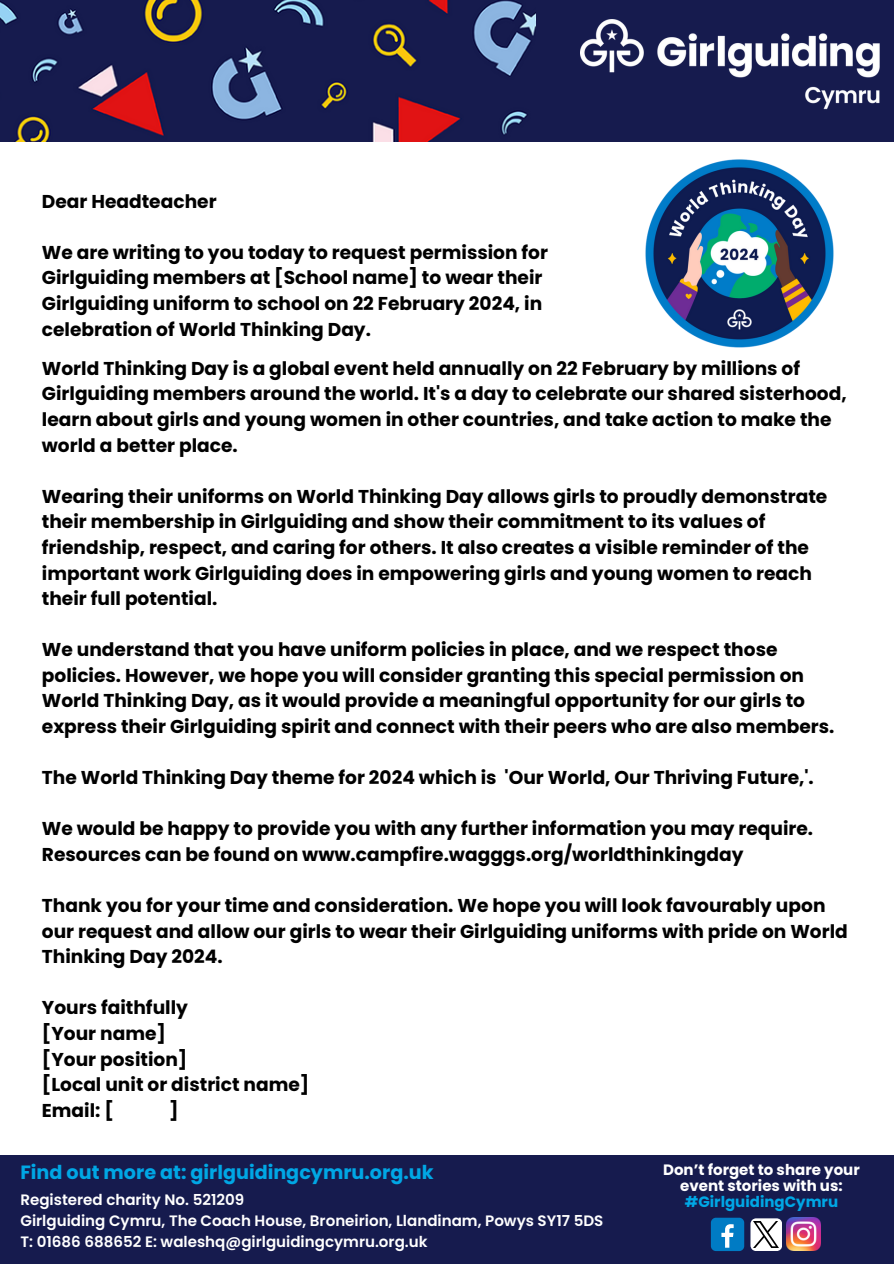
<style>
.page{position:relative;width:894px;height:1264px;background:#fff}
.page>*{position:absolute;margin:0;border:0;box-sizing:border-box;transform-origin:0 0}
.t1{font:700 19.2px "Poppins";color:#00a7e5}
.t2{font:700 18.6px/25.5px "Poppins";color:#000}
.t3{font:600 15px "Poppins";color:#fff}
.t4{font:700 15px "Poppins";color:#fff}
.t5{font:700 15px "Poppins";color:#00a7e5}
</style>
<div class="page">
<img style="left:0;top:0;width:536px;height:141px">
<div style="left:536px;top:0;width:357px;height:142px;background:#161b4e"></div>
<img style="left:580px;top:19px;width:300px;height:91px">
<div style="left:0;top:1155px;width:893px;height:108px;background:#161b4e"></div>
<div style="left:710px;top:1217px;width:34px;height:33px;background:#007bc4;border-radius:5px"></div>
<svg style="left:721px;top:1224px;width:12px;height:23px"></svg>
<img style="left:786px;top:1217px;width:34px;height:33px">
<svg style="left:750px;top:1218px;width:32px;height:32px"></svg>
<img style="left:753px;top:1221px;width:25px;height:26px">
<img style="left:645px;top:159px;width:189px;height:189px">
<p class="t2" style="left:42px;top:188px;width:176px">Dear Headteacher</p>
<p class="t2" style="left:42px;top:239px;width:507px">We are writing to you today to request permission for Girlguiding members at [School name] to wear their Girlguiding uniform to school on 22 February 2024, in celebration of World Thinking Day.</p>
<p class="t2" style="left:42px;top:355px;width:806px">World Thinking Day is a global event held annually on 22 February by millions of Girlguiding members around the world. It's a day to celebrate our shared sisterhood, learn about girls and young women in other countries, and take action to make the world a better place.</p>
<p class="t2" style="left:42px;top:483px;width:786px">Wearing their uniforms on World Thinking Day allows girls to proudly demonstrate their membership in Girlguiding and show their commitment to its values of friendship, respect, and caring for others. It also creates a visible reminder of the important work Girlguiding does in empowering girls and young women to reach their full potential.</p>
<p class="t2" style="left:42px;top:637px;width:793px">We understand that you have uniform policies in place, and we respect those policies. However, we hope you will consider granting this special permission on World Thinking Day, as it would provide a meaningful opportunity for our girls to express their Girlguiding spirit and connect with their peers who are also members.</p>
<p class="t2" style="left:42px;top:765px;width:773px">The World Thinking Day theme for 2024 which is 'Our World, Our Thriving Future,'.</p>
<p class="t2" style="left:42px;top:816px;width:772px">We would be happy to provide you with any further information you may require.</p>
<p class="t2" style="left:42px;top:841px;width:703px">Resources can be found on www.campfire.wagggs.org/worldthinkingday</p>
<p class="t2" style="left:42px;top:892px;width:807px">Thank you for your time and consideration. We hope you will look favourably upon our request and allow our girls to wear their Girlguiding uniforms with pride on World<br>Thinking Day 2024.</p>
<p class="t2" style="left:42px;top:995px;width:147px">Yours faithfully</p>
<p class="t2" style="left:42px;top:1020px;width:126px">[Your name]</p>
<p class="t2" style="left:42px;top:1046px;width:147px">[Your position]</p>
<p class="t2" style="left:42px;top:1071px;width:269px">[Local unit or district name]</p>
<p class="t2" style="left:42px;top:1097px;width:74px">Email: [</p>
<p class="t2" style="left:169px;top:1097px;width:11px">]</p>
<p class="t1" style="left:20px;top:1159px;width:414px">Find out more at: girlguidingcymru.org.uk</p>
<p class="t3" style="left:20px;top:1189px;width:225px">Registered charity No. 521209</p>
<p class="t3" style="left:20px;top:1210px;width:584px">Girlguiding Cymru, The Coach House, Broneirion, Llandinam, Powys SY17 5DS</p>
<p class="t3" style="left:20px;top:1230px;width:408px">T: 01686 688652 E: waleshq@girlguidingcymru.org.uk</p>
<p class="t4" style="left:663px;top:1159px;width:198px">Don’t forget to share your</p>
<p class="t4" style="left:680px;top:1174px;width:164px">event stories with us:</p>
<p class="t5" style="left:684px;top:1190px;width:155px">#GirlguidingCymru</p>
</div>
